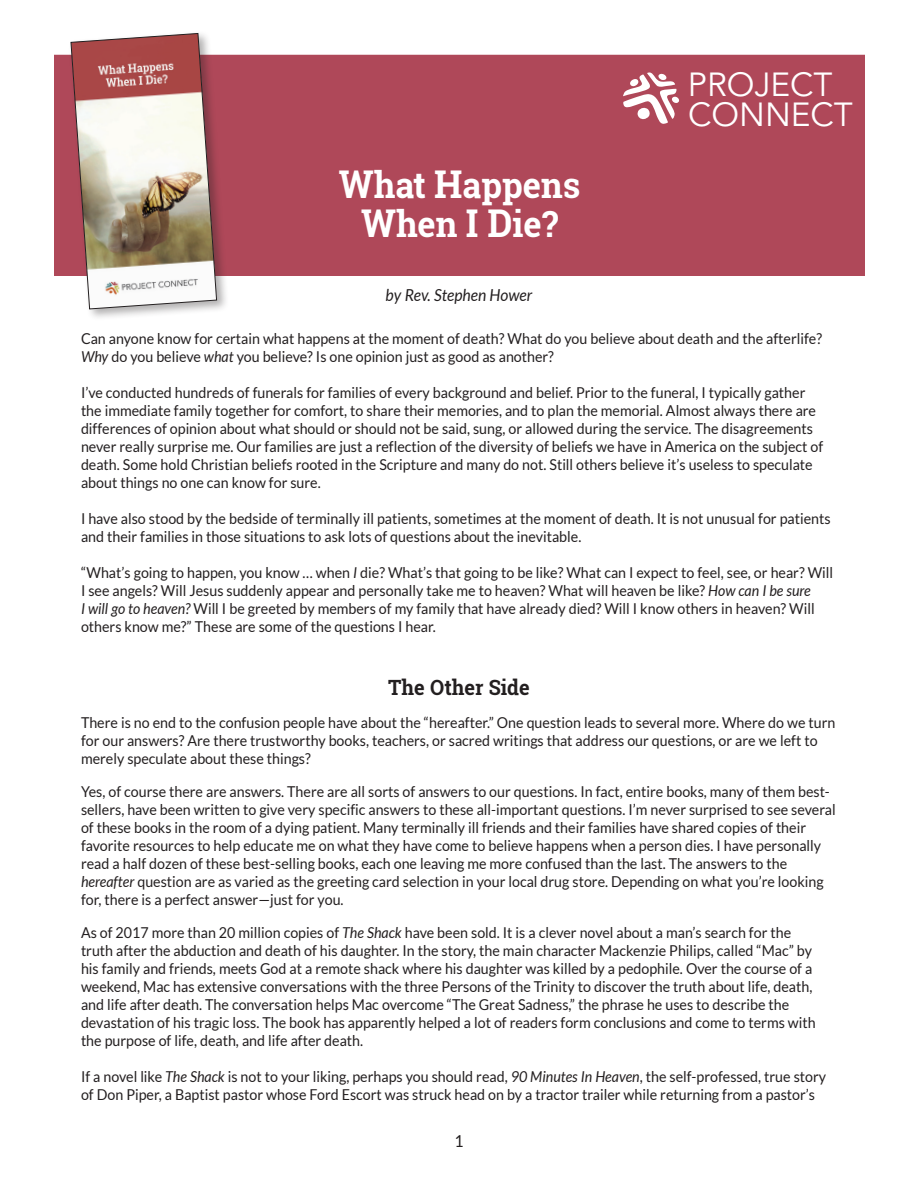
<style>
.page{position:relative;width:918px;height:1188px;background:#fff}
.page>*{position:absolute;margin:0;border:0;box-sizing:border-box;transform-origin:0 0}
.t1{font:700 36px/39px "Roboto Slab";color:#fff;text-align:center;scale:.95 1}
.t2{font:33.15px/30.2px "Avenir";color:#fff}
.t3{font:700 21px "Roboto Slab";color:#231f20;scale:.95 1}
.t4{font:italic 16.5px "Lato";color:#231f20;scale:.95 1}
.t5{font:16.5px "Lato";color:#231f20;scale:.95 1}
.t6{font:15px/18px "Lato";color:#231f20;scale:.95 1}
.s1{font-size:38.25px}
.s2{font-style:italic}
</style>
<div class="page">
<div style="left:54px;top:55px;width:811px;height:221px;background:#af4859"></div>
<svg style="left:54px;top:54px;width:811px;height:1px"></svg>
<div style="left:68px;top:31px;width:161px;height:291px;background:#231f20;opacity:.35"></div>
<img style="left:70px;top:33px;width:147px;height:277px">
<svg style="left:623px;top:72px;width:56px;height:52px"></svg>
<h1 class="t1" style="left:339px;top:165px;width:256px"><span class="s1">W</span>hat <span class="s1">H</span>appens<br><span class="s1">W</span>hen <span class="s1">I D</span>ie?</h1>
<p class="t4" style="left:386px;top:286px;width:156px">by Rev. Stephen Hower</p>
<h2 class="t2" style="left:688px;top:70px;width:166px">PROJECT<br>CONNECT</h2>
<p class="t6" style="left:81px;top:329px;width:782px">Can anyone know for certain what happens at the moment of death? What do you believe about death and the afterlife?<br><span class="s2">Why</span> do you believe <span class="s2">what</span> you believe? Is one opinion just as good as another?</p>
<p class="t6" style="left:81px;top:383px;width:783px">I’ve conducted hundreds of funerals for families of every background and belief. Prior to the funeral, I typically gather the immediate family together for comfort, to share their memories, and to plan the memorial. Almost always there are differences of opinion about what should or should not be said, sung, or allowed during the service. The disagreements never really surprise me. Our families are just a reflection of the diversity of beliefs we have in America on the subject of death. Some hold Christian beliefs rooted in the Scripture and many do not. Still others believe it’s useless to speculate about things no one can know for sure.</p>
<p class="t6" style="left:81px;top:509px;width:791px">I have also stood by the bedside of terminally ill patients, sometimes at the moment of death. It is not unusual for patients and their families in those situations to ask lots of questions about the inevitable.</p>
<p class="t6" style="left:81px;top:563px;width:793px">“What’s going to happen, you know … when <span class="s2">I</span> die? What’s that going to be like? What can I expect to feel, see, or hear? Will I see angels? Will Jesus suddenly appear and personally take me to heaven? What will heaven be like? <span class="s2">How can I be sure<br>I will go to heaven?</span> Will I be greeted by members of my family that have already died? Will I know others in heaven? Will others know me?” These are some of the questions I hear.</p>
<h3 class="t3" style="left:388px;top:673px;width:150px">The Other Side</h3>
<p class="t6" style="left:81px;top:713px;width:796px">There is no end to the confusion people have about the “hereafter.” One question leads to several more. Where do we turn for our answers? Are there trustworthy books, teachers, or sacred writings that address our questions, or are we left to merely speculate about these things?</p>
<p class="t6" style="left:81px;top:782px;width:796px">Yes, of course there are answers. There are all sorts of answers to our questions. In fact, entire books, many of them best&shy;sellers, have been written to give very specific answers to these all-important questions. I’m never surprised to see several of these books in the room of a dying patient. Many terminally ill friends and their families have shared copies of their favorite resources to help educate me on what they have come to believe happens when a person dies. I have personally read a half dozen of these best-selling books, each one leaving me more confused than the last. The answers to the <span class="s2">hereafter</span> question are as varied as the greeting card selection in your local drug store. Depending on what you’re looking for, there is a perfect answer—just for you.</p>
<p class="t6" style="left:81px;top:923px;width:775px">As of 2017 more than 20 million copies of <span class="s2">The Shack</span> have been sold. It is a clever novel about a man’s search for the truth after the abduction and death of his daughter. In the story, the main character Mackenzie Philips, called “Mac” by his family and friends, meets God at a remote shack where his daughter was killed by a pedophile. Over the course of a weekend, Mac has extensive conversations with the three Persons of the Trinity to discover the truth about life, death, and life after death. The conversation helps Mac overcome “The Great Sadness,” the phrase he uses to describe the devastation of his tragic loss. The book has apparently helped a lot of readers form conclusions and come to terms with the purpose of life, death, and life after death.</p>
<p class="t6" style="left:81px;top:1067px;width:786px">If a novel like <span class="s2">The Shack</span> is not to your liking, perhaps you should read, <span class="s2">90 Minutes In Heaven</span>, the self-professed, true story of Don Piper, a Baptist pastor whose Ford Escort was struck head on by a tractor trailer while returning from a pastor’s</p>
<p class="t5" style="left:454px;top:1132px;width:11px">1</p>
</div>
